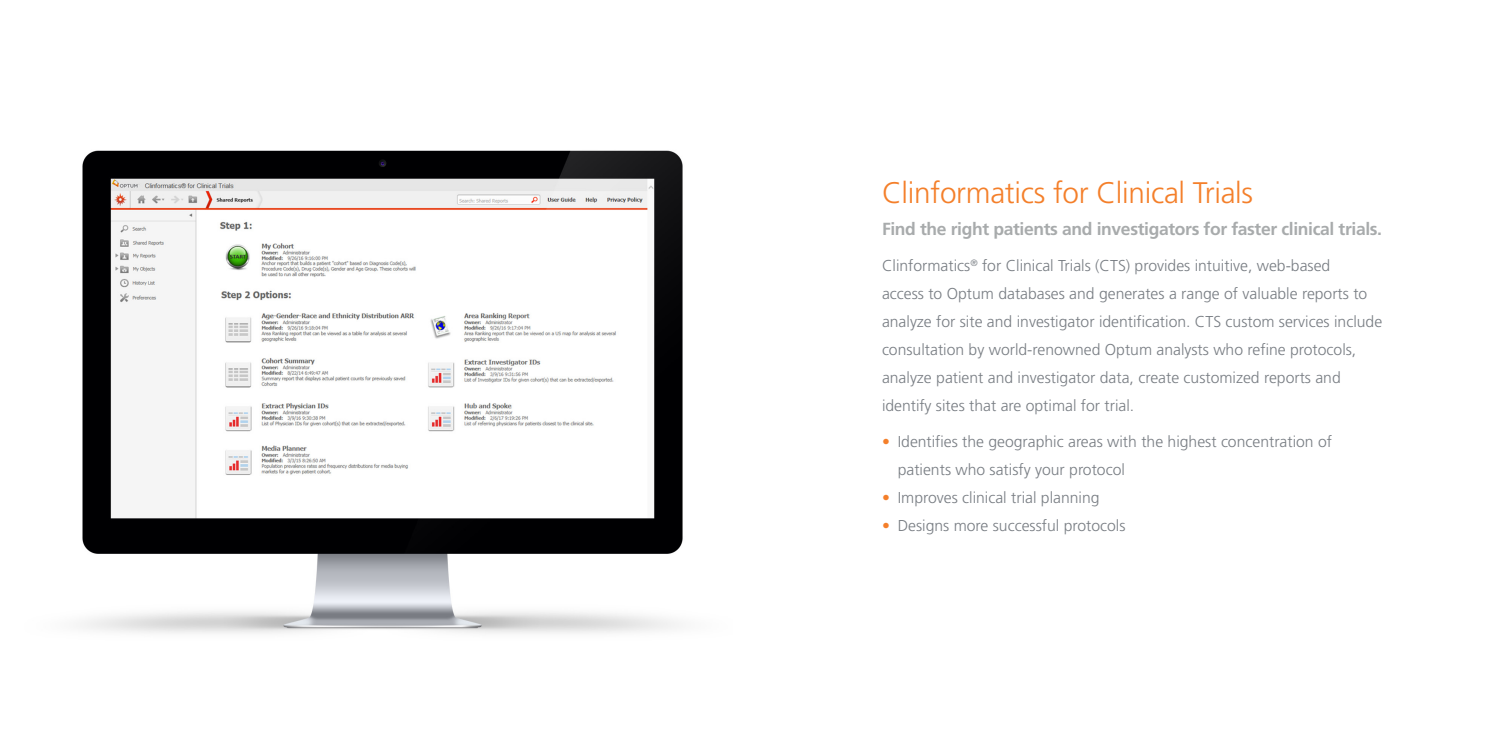
<style>
.page{position:relative;width:1512px;height:756px;background:#fff}
.page>*{position:absolute;margin:0;border:0;box-sizing:border-box;transform-origin:0 0}
.t1{font:300 29.75px "Frutiger LT Pro";letter-spacing:-.01em;color:#f47f2a}
.t2{font:700 17.5px "Frutiger LT Pro";letter-spacing:-.02em;color:#a8abac}
.t3{font:300 15.75px/28px "Frutiger LT Pro";color:#787d83}
.s1{color:#f47f2a}
</style>
<div class="page">
<img style="left:80px;top:150px;width:603px;height:483px">
<p class="t1" style="left:882px;top:175px;width:373px">Clinformatics for Clinical Trials</p>
<p class="t2" style="left:882px;top:219px;width:502px">Find the right patients and investigators for faster clinical trials.</p>
<p class="t3" style="left:882px;top:252px;width:502px">Clinformatics<sup>®</sup> for Clinical Trials (CTS) provides intuitive, web-based<br>access to Optum databases and generates a range of valuable reports to analyze for site and investigator identification. CTS custom services include consultation by world-renowned Optum analysts who refine protocols, analyze patient and investigator data, create customized reports and identify sites that are optimal for trial.</p>
<p class="t3" style="left:898px;top:428px;width:436px;text-indent:-16px"><span class="s1">•</span> Identifies the geographic areas with the highest concentration of patients who satisfy your protocol</p>
<p class="t3" style="left:882px;top:484px;width:219px"><span class="s1">•</span> Improves clinical trial planning</p>
<p class="t3" style="left:882px;top:512px;width:245px"><span class="s1">•</span> Designs more successful protocols</p>
</div>
